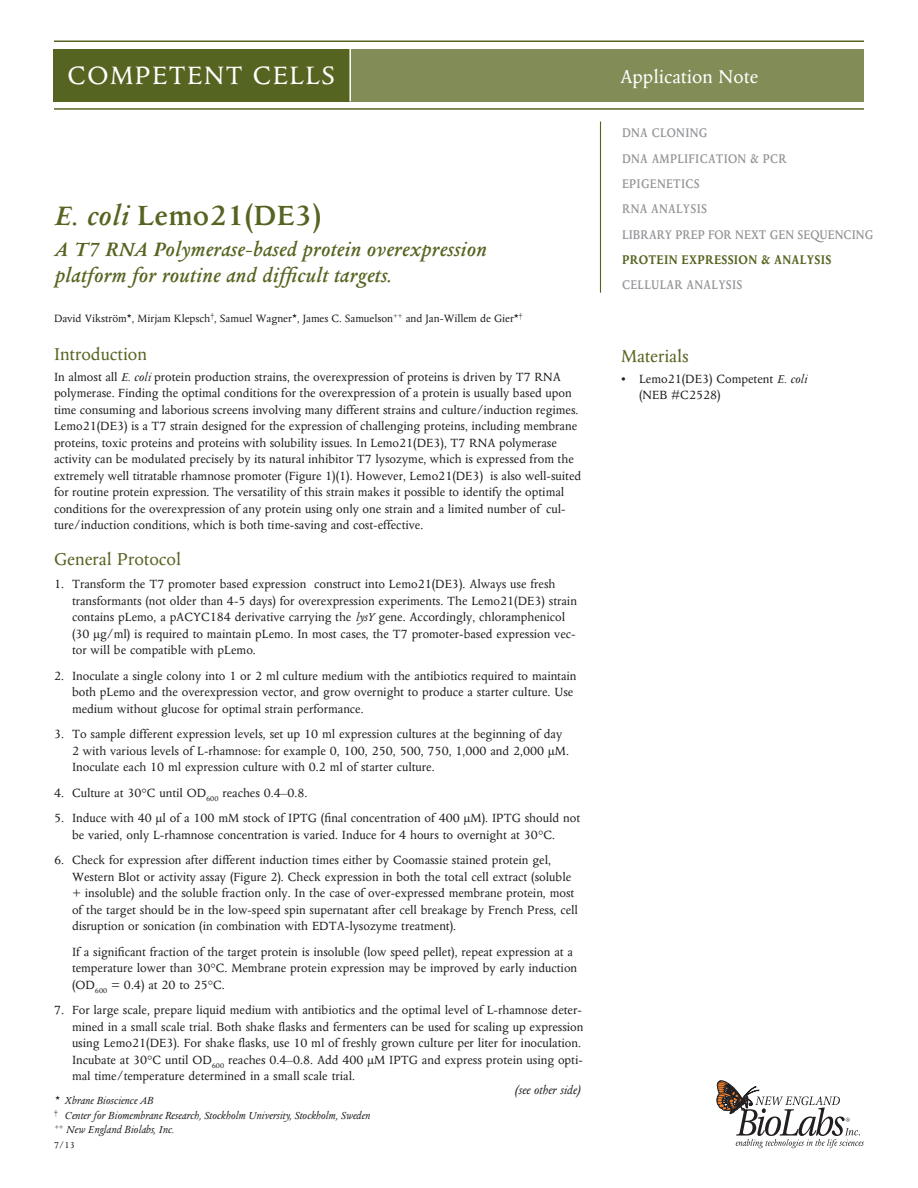
<style>
.page{position:relative;width:918px;height:1188px;background:#fff}
.page>*{position:absolute;margin:0;border:0;box-sizing:border-box;transform-origin:0 0}
.t1{font:600 31.5px "Columbus";letter-spacing:.01em;color:#566421}
.Main_Header_Page_1_M{font:28.5px "Columbus";letter-spacing:.05em;color:#fff}
.t2{font:italic 600 22.5px/25.5px "Columbus";letter-spacing:.01em;color:#566421}
.t3{font:21px "Columbus";letter-spacing:.005em;color:#fff}
.Subhead_1_Mkt_Sht_09{font:19.5px "Columbus";color:#566421}
.Body_Text_Mkt_Sht_09{font:19.5px "Columbus";color:#566421}
.t4{font:600 14.25px/25.3px "Columbus";letter-spacing:.02em;color:#939598;scale:.85 1}
.t5{font:700 14.25px "Columbus";letter-spacing:.02em;color:#566421;scale:.85 1}
.Text_with_Numbers_09{font:13.5px/16.5px "Columbus";color:#231f20}
.Body_Text_Mkt_Sht_09-2{font:italic 13.5px "Columbus";color:#231f20}
.t6{font:italic 12px/14.2px "Columbus";color:#231f20}
.t7{font:12px "Columbus";color:#231f20}
.Footnote_Sheets_09{font:9.75px "Columbus";color:#231f20}
.s1{font-style:italic}
</style>
<div class="page">
<div style="left:54px;top:49px;width:810px;height:52px;background:#818c56"></div>
<hr style="left:54px;top:40px;width:810px;height:2px;background:#566421">
<hr style="left:54px;top:108px;width:810px;height:2px;background:#566421">
<hr style="left:600px;top:122px;width:1px;height:171px;background:#566421">
<svg style="left:717px;top:1081px;width:147px;height:67px"></svg>
<div style="left:53px;top:49px;width:297px;height:52px;background:#566421"></div>
<hr style="left:349px;top:49px;width:2px;height:53px;background:#fff">
<p class="Main_Header_Page_1_M" style="left:68px;top:60px;width:269px">COMPETENT CELLS</p>
<p class="t1" style="left:54px;top:199px;width:269px"><span class="s1">E. coli</span> Lemo21(DE3)</p>
<p class="t2" style="left:54px;top:238px;width:433px">A T7 RNA Polymerase-based protein overexpression platform for routine and difficult targets.</p>
<p class="t7" style="left:54px;top:312px;width:470px">David Vikström*, Mirjam Klepsch<sup>†</sup>, Samuel Wagner*, James C. Samuelson<sup>++</sup> and Jan-Willem de Gier*<sup>†</sup></p>
<p class="Body_Text_Mkt_Sht_09" style="left:54px;top:343px;width:95px">Introduction</p>
<p class="Text_with_Numbers_09" style="left:54px;top:368px;width:529px">In almost all <span class="s1">E. coli</span> protein production strains, the overexpression of proteins is driven by T7 RNA polymerase. Finding the optimal conditions for the overexpression of a protein is usually based upon time consuming and laborious screens involving many different strains and culture/induction regimes.<br>Lemo21(DE3) is a T7 strain designed for the expression of challenging proteins, including membrane proteins, toxic proteins and proteins with solubility issues. In Lemo21(DE3), T7 RNA polymerase activity can be modulated precisely by its natural inhibitor T7 lysozyme, which is expressed from the extremely well titratable rhamnose promoter (Figure 1)(1). However, Lemo21(DE3) is also well-suited for routine protein expression. The versatility of this strain makes it possible to identify the optimal conditions for the overexpression of any protein using only one strain and a limited number of cul&shy;ture/induction conditions, which is both time-saving and cost-effective.</p>
<p class="Subhead_1_Mkt_Sht_09" style="left:54px;top:549px;width:129px">General Protocol</p>
<p class="Text_with_Numbers_09" style="left:72px;top:576px;width:506px;text-indent:-18px">1. Transform the T7 promoter based expression construct into Lemo21(DE3). Always use fresh transformants (not older than 4-5 days) for overexpression experiments. The Lemo21(DE3) strain contains pLemo, a pACYC184 derivative carrying the <span class="s1">lysY</span> gene. Accordingly, chloramphenicol (30 µg/ml) is required to maintain pLemo. In most cases, the T7 promoter-based expression vec&shy;tor will be compatible with pLemo.</p>
<p class="Text_with_Numbers_09" style="left:72px;top:668px;width:506px;text-indent:-18px">2. Inoculate a single colony into 1 or 2 ml culture medium with the antibiotics required to maintain both pLemo and the overexpression vector, and grow overnight to produce a starter culture. Use medium without glucose for optimal strain performance.</p>
<p class="Text_with_Numbers_09" style="left:72px;top:726px;width:499px;text-indent:-18px">3. To sample different expression levels, set up 10 ml expression cultures at the beginning of day<br>2 with various levels of L-rhamnose: for example 0, 100, 250, 500, 750, 1,000 and 2,000 µM.<br>Inoculate each 10 ml expression culture with 0.2 ml of starter culture.</p>
<p class="Text_with_Numbers_09" style="left:54px;top:785px;width:255px">4. Culture at 30°C until OD<sub>600</sub> reaches 0.4–0.8.</p>
<p class="Text_with_Numbers_09" style="left:54px;top:810px;width:528px;text-align:center">5. Induce with 40 µl of a 100 mM stock of IPTG (final concentration of 400 µM). IPTG should not be varied, only L-rhamnose concentration is varied. Induce for 4 hours to overnight at 30°C.</p>
<p class="Text_with_Numbers_09" style="left:72px;top:852px;width:508px;text-indent:-18px">6. Check for expression after different induction times either by Coomassie stained protein gel, Western Blot or activity assay (Figure 2). Check expression in both the total cell extract (soluble + insoluble) and the soluble fraction only. In the case of over-expressed membrane protein, most of the target should be in the low-speed spin supernatant after cell breakage by French Press, cell disruption or sonication (in combination with EDTA-lysozyme treatment).</p>
<p class="Text_with_Numbers_09" style="left:72px;top:944px;width:507px">If a significant fraction of the target protein is insoluble (low speed pellet), repeat expression at a temperature lower than 30°C. Membrane protein expression may be improved by early induction (OD<sub>600</sub> = 0.4) at 20 to 25°C.</p>
<p class="Text_with_Numbers_09" style="left:72px;top:1002px;width:513px;text-indent:-18px">7. For large scale, prepare liquid medium with antibiotics and the optimal level of L-rhamnose deter&shy;mined in a small scale trial. Both shake flasks and fermenters can be used for scaling up expression using Lemo21(DE3). For shake flasks, use 10 ml of freshly grown culture per liter for inoculation.<br>Incubate at 30°C until OD<sub>600</sub> reaches 0.4–0.8. Add 400 µM IPTG and express protein using opti&shy;mal time/temperature determined in a small scale trial.</p>
<p class="Body_Text_Mkt_Sht_09-2" style="left:514px;top:1083px;width:68px">(see other side)</p>
<p class="t6" style="left:54px;top:1094px;width:317px">* Xbrane Bioscience AB<br><sup>†</sup> Center for Biomembrane Research, Stockholm University, Stockholm, Sweden</p>
<p class="t6" style="left:54px;top:1123px;width:122px"><sup>++</sup> New England Biolabs, Inc.</p>
<p class="Footnote_Sheets_09" style="left:54px;top:1139px;width:22px">7/13</p>
<h3 class="t3" style="left:620px;top:66px;width:140px">Application Note</h3>
<p class="t4" style="left:622px;top:121px;width:297px">DNA CLONING<br>DNA AMPLIFICATION &amp; PCR<br>EPIGENETICS<br>RNA ANALYSIS<br>LIBRARY PREP FOR NEXT GEN SEQUENCING</p>
<p class="t5" style="left:622px;top:252px;width:248px">PROTEIN EXPRESSION &amp; ANALYSIS</p>
<p class="t4" style="left:622px;top:273px;width:143px">CELLULAR ANALYSIS</p>
<p class="Subhead_1_Mkt_Sht_09" style="left:621px;top:346px;width:69px">Materials</p>
<p class="Text_with_Numbers_09" style="left:639px;top:371px;width:169px;text-indent:-18px">• Lemo21(DE3) Competent <span class="s1">E. coli </span>(NEB #C2528)</p>
</div>
